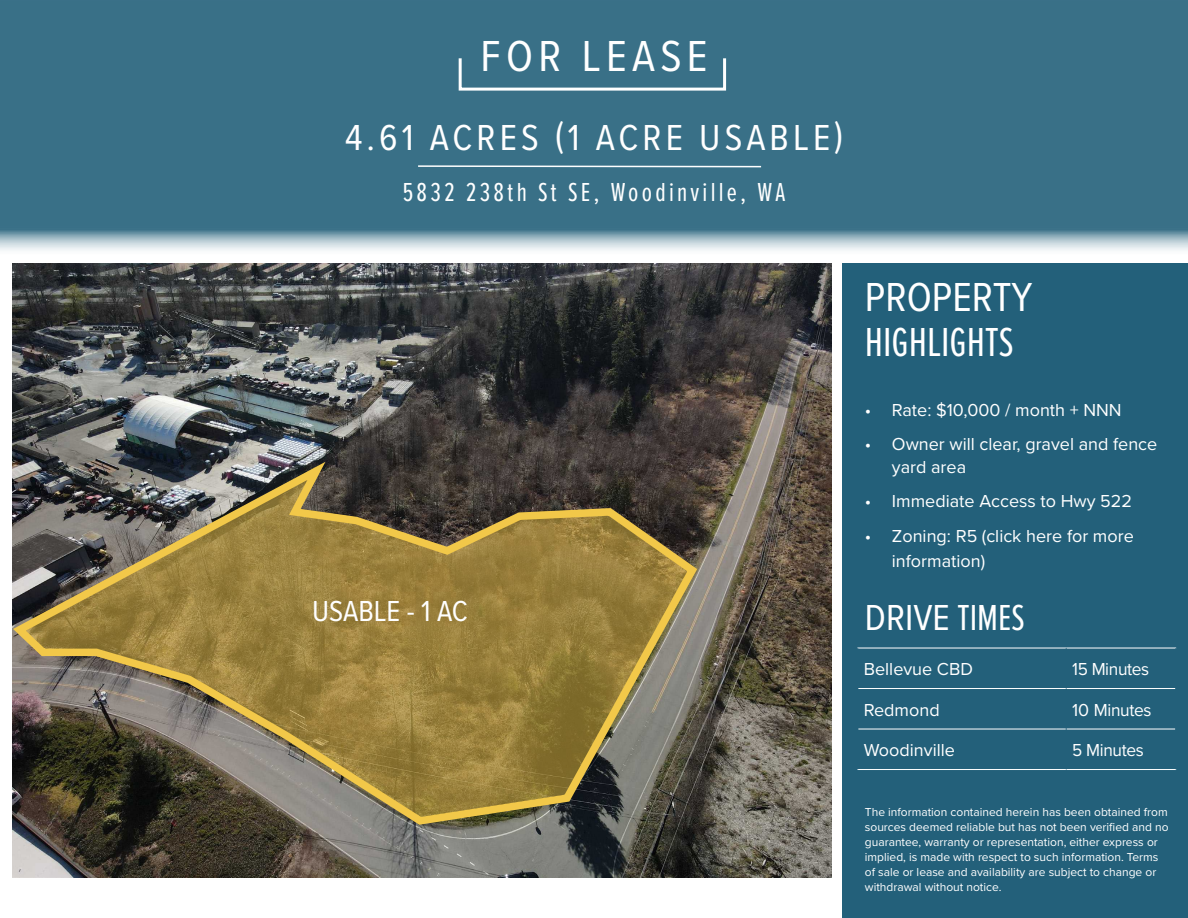
<style>
.page{position:relative;width:1188px;height:918px;background:#fff}
.page>*{position:absolute;margin:0;border:0;box-sizing:border-box;transform-origin:0 0}
.t1{font:45px "Proxima Nova Cond";letter-spacing:.12em;color:#fff}
.t2{font:42px/45px "Proxima Nova Ex Cn";color:#fff}
.t3{font:37.5px "Proxima Nova Cond";letter-spacing:.11em;color:#fff}
.t4{font:30px "Proxima Nova Cond";color:#fff}
.t5{font:27px "Proxima Nova Ex Cn";letter-spacing:.12em;color:#fff}
.t6{font:18px/22.5px "Proxima Nova";color:#fff}
.t7{font:18px "Proxima Nova";letter-spacing:-.02em;color:#fff;scale:.96 1}
.t8{font:18px "Proxima Nova";letter-spacing:-.02em;color:#fff}
.t9{font:12px/15px "Proxima Nova";color:#fff}
.s1{font-family:"Proxima Nova Cond"}
.s2{font-family:"Proxima Nova Ex Cn"}
</style>
<div class="page">
<img style="left:13px;top:263px;width:819px;height:614px">
<div style="left:842px;top:264px;width:346px;height:654px;background:#23607a"></div>
<hr style="left:857px;top:648px;width:209px;height:1px;background:#fff">
<hr style="left:1066px;top:648px;width:110px;height:1px;background:#fff">
<hr style="left:858px;top:688px;width:208px;height:1px;background:#fff">
<hr style="left:1066px;top:688px;width:109px;height:1px;background:#fff">
<hr style="left:858px;top:729px;width:208px;height:1px;background:#fff">
<hr style="left:1066px;top:729px;width:109px;height:1px;background:#fff">
<hr style="left:857px;top:769px;width:209px;height:1px;background:#fff">
<hr style="left:1066px;top:769px;width:110px;height:1px;background:#fff">
<hr style="left:857px;top:648px;width:1px;height:41px;background:#23607a">
<hr style="left:1066px;top:648px;width:1px;height:40px;background:#23607a">
<hr style="left:1175px;top:648px;width:1px;height:41px;background:#23607a">
<hr style="left:1066px;top:729px;width:1px;height:40px;background:#23607a">
<svg style="left:0;top:0;width:1188px;height:251px;background:#42778c"></svg>
<svg style="left:417px;top:165px;width:346px;height:3px"></svg>
<div style="left:459px;top:57px;width:267px;height:34px;border:3px solid #fff"></div>
<img style="left:12px;top:453px;width:691px;height:376px">
<svg style="left:19px;top:467px;width:673px;height:350px;background:#817145"></svg>
<p class="t1" style="left:480px;top:23px;width:229px">FOR LEASE</p>
<p class="t3" style="left:345px;top:110px;width:499px">4.61 ACRES (1 ACRE USABLE)</p>
<p class="t5" style="left:403px;top:172px;width:384px">5832 238th St SE, Woodinville, WA</p>
<p class="t4" style="left:312px;top:589px;width:157px">USABLE - 1 AC</p>
<p class="t2" style="left:865px;top:273px;width:169px"><span class="s1">PROPERTY<br></span>HIGHLIGHTS</p>
<p class="t6" style="left:865px;top:398px;width:258px">• Rate: $10,000 / month + NNN</p>
<p class="t6" style="left:892px;top:432px;width:267px;text-indent:-27px">• Owner will clear, gravel and fence yard area</p>
<p class="t6" style="left:865px;top:489px;width:269px">• Immediate Access to Hwy 522</p>
<p class="t6" style="left:892px;top:522px;width:243px;line-height:25.5px;text-indent:-27px">• Zoning: R5 (click here for more information)</p>
<p class="t3" style="left:865px;top:590px;width:161px">DRIVE <span class="s2">TIMES</span></p>
<p class="t6" style="left:864px;top:657px;width:111px">Bellevue CBD</p>
<p class="t7" style="left:1072px;top:656px;width:82px">15 Minutes</p>
<p class="t6" style="left:864px;top:698px;width:77px">Redmond</p>
<p class="t8" style="left:1072px;top:696px;width:81px">10 Minutes</p>
<p class="t6" style="left:864px;top:738px;width:93px">Woodinville</p>
<p class="t7" style="left:1072px;top:737px;width:76px">5 Minutes</p>
<p class="t9" style="left:865px;top:804px;width:305px">The information contained herein has been obtained from sources deemed reliable but has not been verified and no guarantee, warranty or representation, either express or implied, is made with respect to such information. Terms of sale or lease and availability are subject to change or withdrawal without notice.</p>
</div>
